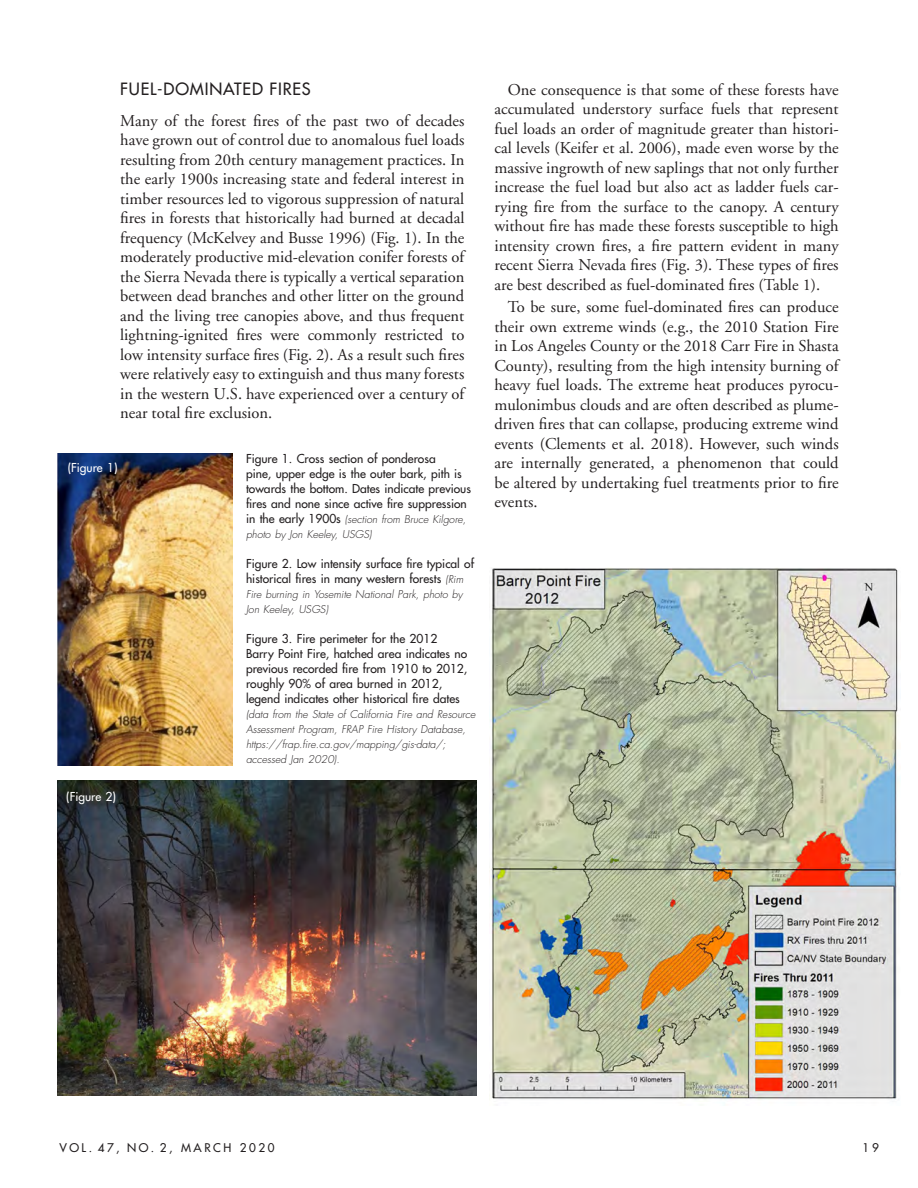
<style>
.page{position:relative;width:918px;height:1188px;background:#fff}
.page>*{position:absolute;margin:0;border:0;box-sizing:border-box;transform-origin:0 0}
.Paragraph{font:16.5px/19.5px "Adobe Garamond";color:#231f20;text-align:justify}
.Paragraph_no_indent{font:16.5px/19.5px "Adobe Garamond";color:#231f20;text-align:justify}
.subhead{font:16.5px "Futura";letter-spacing:.05em;color:#231f20}
.Photo_caption{font:12px/15px "Futura";color:#231f20}
.Photo_caption-2{font:12px "Futura";color:#fff}
.t1{font:11.7px "Futura";letter-spacing:.215em;color:#231f20}
.Photo_caption-3{font:italic 300 10.5px/15px "Futura";color:#231f20}
.s1{font-weight:400;font-style:normal;font-size:12px}
.s2{font-weight:300;font-style:italic;font-size:10.5px}
</style>
<div class="page">
<img style="left:58px;top:780px;width:418px;height:316px">
<img style="left:58px;top:454px;width:174px;height:312px">
<img style="left:491px;top:568px;width:407px;height:532px">
<p class="subhead" style="left:120px;top:79px;width:192px">FUEL-DOMINATED FIRES</p>
<p class="Paragraph_no_indent" style="left:120px;top:111px;width:346px">Many of the forest fires of the past two of decades have grown out of control due to anomalous fuel loads resulting from 20th century management practices. In the early 1900s increasing state and federal interest in timber resources led to vigorous suppression of natural fires in forests that historically had burned at decadal frequency (McKelvey and Busse 1996) (Fig. 1). In the moderately productive mid-elevation conifer forests of the Sierra Nevada there is typically a vertical separation between dead branches and other litter on the ground and the living tree canopies above, and thus frequent lightning-ignited fires were commonly restricted to low intensity surface fires (Fig. 2). As a result such fires were relatively easy to extinguish and thus many forests in the western U.S. have experienced over a century of near total fire exclusion.</p>
<p class="Photo_caption-2" style="left:68px;top:460px;width:51px">(Figure 1)</p>
<p class="Photo_caption-2" style="left:66px;top:789px;width:51px">(Figure 2)</p>
<p class="Photo_caption" style="left:246px;top:451px;width:226px">Figure 1. Cross section of ponderosa<br>pine, upper edge is the outer bark, pith is towards the bottom. Dates indicate previous fires and none since active fire suppression</p>
<p class="Photo_caption-3" style="left:246px;top:512px;width:222px"><span class="s1">in the early 1900s</span> (section from Bruce Kilgore, photo by Jon Keeley, USGS)</p>
<p class="Photo_caption" style="left:246px;top:556px;width:230px">Figure 2. Low intensity surface fire typical of historical fires in many western forests <span class="s2">(Rim</span></p>
<p class="Photo_caption-3" style="left:246px;top:587px;width:218px">Fire burning in Yosemite National Park, photo by<br>Jon Keeley, USGS)</p>
<p class="Photo_caption" style="left:246px;top:631px;width:223px">Figure 3. Fire perimeter for the 2012<br>Barry Point Fire, hatched area indicates no previous recorded fire from 1910 to 2012, roughly 90% of area burned in 2012, legend indicates other historical fire dates</p>
<p class="Photo_caption-3" style="left:246px;top:707px;width:231px">(data from the State of California Fire and Resource Assessment Program, FRAP Fire History Database, https://frap.fire.ca.gov/mapping/gis-data/; accessed Jan 2020).</p>
<p class="Paragraph" style="left:494px;top:80px;width:346px;text-indent:13px">One consequence is that some of these forests have accumulated understory surface fuels that represent fuel loads an order of magnitude greater than histori&shy;cal levels (Keifer et al. 2006), made even worse by the massive ingrowth of new saplings that not only further increase the fuel load but also act as ladder fuels car&shy;rying fire from the surface to the canopy. A century without fire has made these forests susceptible to high intensity crown fires, a fire pattern evident in many recent Sierra Nevada fires (Fig. 3). These types of fires are best described as fuel-dominated fires (Table 1).</p>
<p class="Paragraph" style="left:494px;top:298px;width:346px;text-indent:13px">To be sure, some fuel-dominated fires can produce their own extreme winds (e.g., the 2010 Station Fire in Los Angeles County or the 2018 Carr Fire in Shasta County), resulting from the high intensity burning of heavy fuel loads. The extreme heat produces pyrocu&shy;mulonimbus clouds and are often described as plume&shy;driven fires that can collapse, producing extreme wind events (Clements et al. 2018). However, such winds are internally generated, a phenomenon that could be altered by undertaking fuel treatments prior to fire events.</p>
<p class="t1" style="left:59px;top:1141px;width:217px">VOL. 47, NO. 2, MARCH 2020</p>
<p class="t1" style="left:862px;top:1141px;width:18px">1 9</p>
</div>
